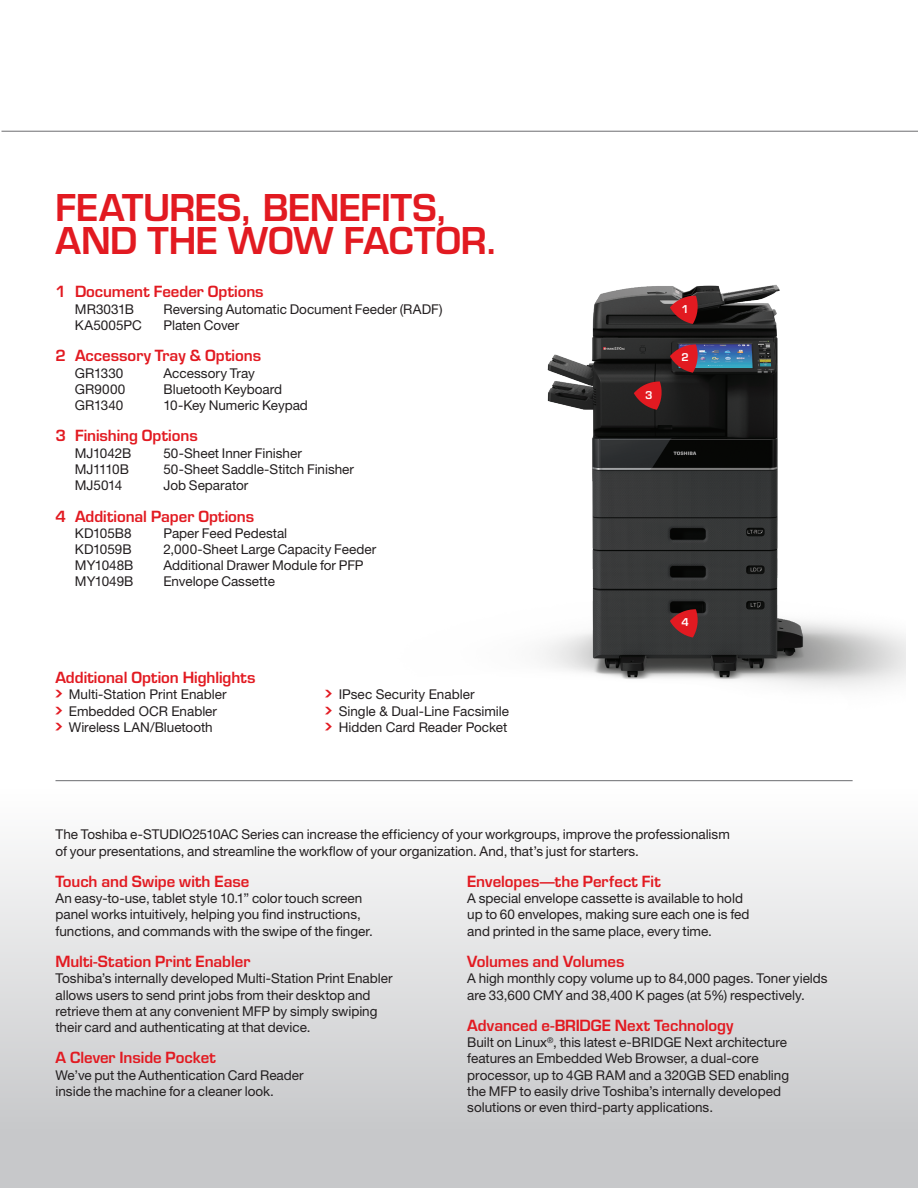
<style>
.page{position:relative;width:918px;height:1188px;background:#fff}
.page>*{position:absolute;margin:0;border:0;box-sizing:border-box;transform-origin:0 0}
.t1{font:600 36px/32.4px "Eurostile LT Std";letter-spacing:-.01em;color:#e21a21}
.t2{font:600 15px "Eurostile LT Std";letter-spacing:-.005em;color:#e21a21}
.t3{font:13.5px/16.2px "Helvetica Neue LT Std";color:#231f20}
.t4{font:13.5px "Helvetica Neue LT Std";letter-spacing:-.045em;color:#231f20}
.t5{font:600 10.5px "Eurostile LT Std";color:#fff}
.s1{font-family:"Chevron";font-size:19.5px;color:#e21a21}
</style>
<div class="page">
<div style="left:0;top:789px;width:918px;height:399px;background:linear-gradient(to bottom,#fdfdfd,#c0c1c4)"></div>
<hr style="left:56px;top:780px;width:797px;height:1px;background:#6c6d70">
<hr style="left:2px;top:131px;width:916px;height:1px;background:#6c6d70">
<img style="left:542px;top:284px;width:364px;height:404px">
<svg style="left:670px;top:296px;width:29px;height:28px"></svg>
<svg style="left:670px;top:344px;width:29px;height:29px"></svg>
<svg style="left:670px;top:609px;width:29px;height:29px"></svg>
<svg style="left:634px;top:381px;width:29px;height:29px"></svg>
<h1 class="t1" style="left:56px;top:192px;width:444px">FEATURES, BENEFITS,<br>AND THE WOW FACTOR.</h1>
<p class="t2" style="left:56px;top:283px;width:210px">1 Document Feeder Options</p>
<p class="t3" style="left:75px;top:301px;width:61px">MR3031B</p>
<p class="t3" style="left:164px;top:301px;width:281px">Reversing Automatic Document Feeder (RADF)</p>
<p class="t3" style="left:75px;top:317px;width:68px">KA5005PC</p>
<p class="t3" style="left:164px;top:317px;width:77px">Platen Cover</p>
<p class="t2" style="left:56px;top:346px;width:207px">2 Accessory Tray &amp; Options</p>
<p class="t3" style="left:75px;top:364px;width:50px">GR1330</p>
<p class="t3" style="left:164px;top:364px;width:93px">Accessory Tray</p>
<p class="t3" style="left:75px;top:381px;width:52px">GR9000</p>
<p class="t3" style="left:164px;top:381px;width:120px">Bluetooth Keyboard</p>
<p class="t3" style="left:75px;top:397px;width:50px">GR1340</p>
<p class="t3" style="left:164px;top:397px;width:146px">10-Key Numeric Keypad</p>
<p class="t2" style="left:56px;top:427px;width:144px">3 Finishing Options</p>
<p class="t3" style="left:75px;top:445px;width:58px">MJ1042B</p>
<p class="t3" style="left:164px;top:445px;width:140px">50-Sheet Inner Finisher</p>
<p class="t4" style="left:75px;top:461px;width:56px">MJ1110B</p>
<p class="t3" style="left:164px;top:461px;width:192px">50-Sheet Saddle-Stitch Finisher</p>
<p class="t3" style="left:75px;top:477px;width:49px">MJ5014</p>
<p class="t3" style="left:164px;top:477px;width:86px">Job Separator</p>
<p class="t2" style="left:56px;top:507px;width:200px">4 Additional Paper Options</p>
<p class="t3" style="left:75px;top:525px;width:58px">KD105B8</p>
<p class="t3" style="left:164px;top:525px;width:125px">Paper Feed Pedestal</p>
<p class="t3" style="left:75px;top:541px;width:58px">KD1059B</p>
<p class="t3" style="left:164px;top:541px;width:214px">2,000-Sheet Large Capacity Feeder</p>
<p class="t3" style="left:75px;top:557px;width:60px">MY1048B</p>
<p class="t3" style="left:164px;top:557px;width:202px">Additional Drawer Module for PFP</p>
<p class="t3" style="left:75px;top:573px;width:60px">MY1049B</p>
<p class="t3" style="left:164px;top:573px;width:113px">Envelope Cassette</p>
<p class="t2" style="left:55px;top:668px;width:202px">Additional Option Highlights</p>
<p class="t3" style="left:55px;top:686px;width:173px"><span class="s1">•</span> Multi-Station Print Enabler</p>
<p class="t3" style="left:55px;top:703px;width:163px"><span class="s1">•</span> Embedded OCR Enabler</p>
<p class="t3" style="left:55px;top:719px;width:159px"><span class="s1">•</span> Wireless LAN/Bluetooth</p>
<p class="t3" style="left:325px;top:686px;width:151px"><span class="s1">•</span> IPsec Security Enabler</p>
<p class="t3" style="left:325px;top:703px;width:185px"><span class="s1">•</span> Single &amp; Dual-Line Facsimile</p>
<p class="t3" style="left:325px;top:719px;width:184px"><span class="s1">•</span> Hidden Card Reader Pocket</p>
<p class="t5" style="left:645px;top:388px;width:9px">3</p>
<p class="t5" style="left:681px;top:302px;width:9px">1</p>
<p class="t5" style="left:681px;top:351px;width:9px">2</p>
<p class="t5" style="left:681px;top:616px;width:9px">4</p>
<p class="t3" style="left:56px;top:826px;width:676px">The Toshiba e-STUDIO2510AC Series can increase the efficiency of your workgroups, improve the professionalism of your presentations, and streamline the workflow of your organization. And, that’s just for starters.</p>
<p class="t2" style="left:56px;top:872px;width:195px">Touch and Swipe with Ease</p>
<p class="t3" style="left:56px;top:890px;width:319px">An easy-to-use, tablet style 10.1” color touch screen panel works intuitively, helping you find instructions, functions, and commands with the swipe of the finger.</p>
<p class="t2" style="left:56px;top:952px;width:196px">Multi-Station Print Enabler</p>
<p class="t3" style="left:56px;top:970px;width:339px">Toshiba’s internally developed Multi-Station Print Enabler allows users to send print jobs from their desktop and retrieve them at any convenient MFP by simply swiping their card and authenticating at that device.</p>
<p class="t2" style="left:56px;top:1049px;width:162px">A Clever Inside Pocket</p>
<p class="t3" style="left:56px;top:1067px;width:250px">We’ve put the Authentication Card Reader inside the machine for a cleaner look.</p>
<p class="t2" style="left:467px;top:872px;width:195px">Envelopes—the Perfect Fit</p>
<p class="t3" style="left:467px;top:890px;width:284px">A special envelope cassette is available to hold up to 60 envelopes, making sure each one is fed and printed in the same place, every time.</p>
<p class="t2" style="left:467px;top:952px;width:159px">Volumes and Volumes</p>
<p class="t3" style="left:467px;top:970px;width:362px">A high monthly copy volume up to 84,000 pages. Toner yields are 33,600 CMY and 38,400 K pages (at 5%) respectively.</p>
<p class="t2" style="left:467px;top:1016px;width:268px">Advanced e-BRIDGE Next Technology</p>
<p class="t3" style="left:467px;top:1034px;width:323px">Built on Linux<sup>®</sup>, this latest e-BRIDGE Next architecture features an Embedded Web Browser, a dual-core processor, up to 4GB RAM and a 320GB SED enabling the MFP to easily drive Toshiba’s internally developed solutions or even third-party applications.</p>
</div>
